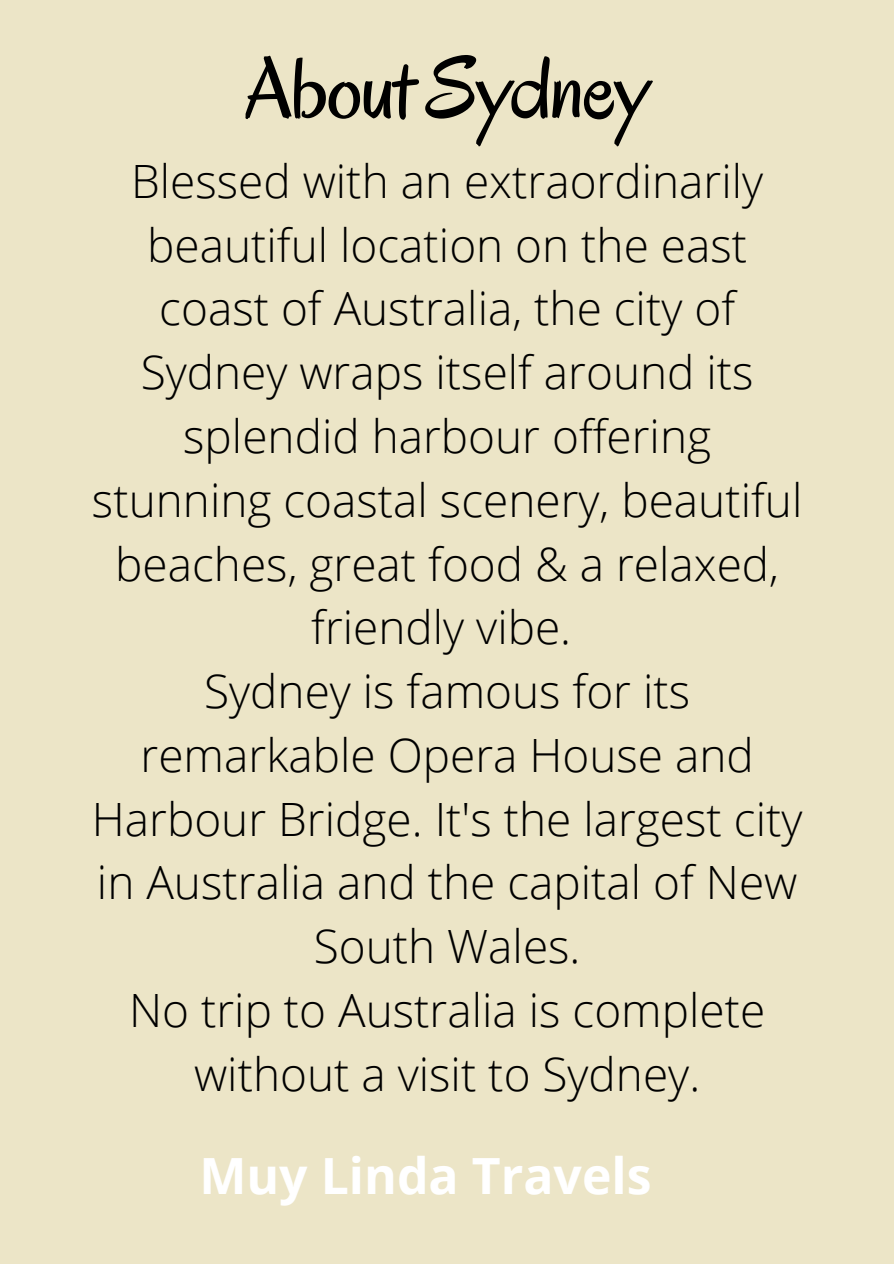
<style>
.page{position:relative;width:894px;height:1264px;background:#fff}
.page>*{position:absolute;margin:0;border:0;box-sizing:border-box;transform-origin:0 0}
.t1{font:88.95px "Oregano";letter-spacing:-.025em;color:#000}
.t2{font:700 49.95px "Open Sans";color:#fff}
.t3{font:300 45.9px/63.8px "Open Sans";color:#000;text-align:center}
</style>
<div class="page">
<div style="left:0;top:0;width:893px;height:1263px;background:#ece5c7"></div>
<h1 class="t1" style="left:244px;top:32px;width:407px">About Sydney</h1>
<p class="t3" style="left:92px;top:148px;width:712px">Blessed with an extraordinarily beautiful location on the east coast of Australia, the city of<br>Sydney wraps itself around its splendid harbour offering stunning coastal scenery, beautiful beaches, great food &amp; a relaxed, friendly vibe.<br>Sydney is famous for its remarkable Opera House and<br>Harbour Bridge. It's the largest city in Australia and the capital of New<br>South Wales.<br>No trip to Australia is complete without a visit to Sydney.</p>
<p class="t2" style="left:199px;top:1141px;width:453px">Muy Linda Travels</p>
</div>
